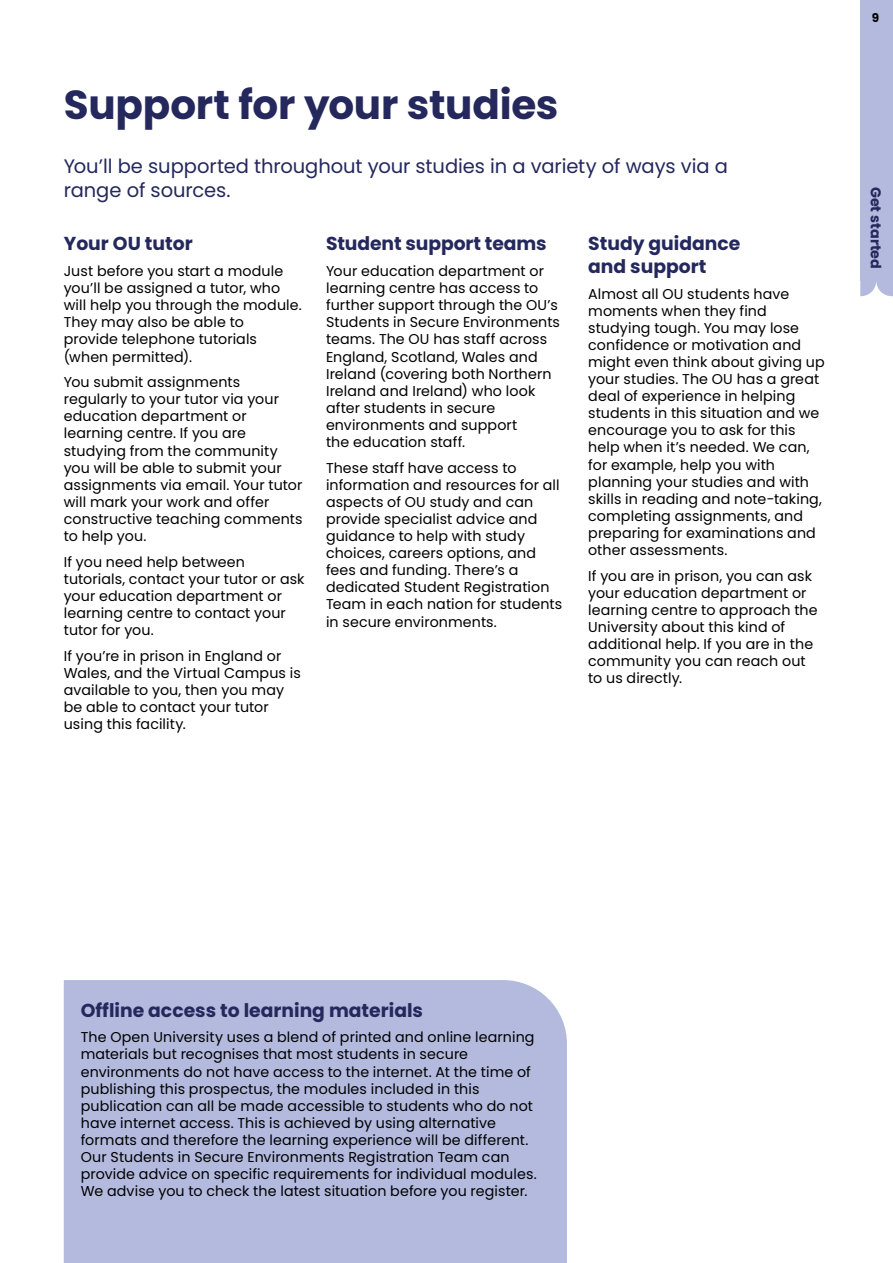
<style>
.page{position:relative;width:893px;height:1263px;background:#fff}
.page>*{position:absolute;margin:0;border:0;box-sizing:border-box;transform-origin:0 0}
.t1{font:700 40.5px "Poppins";letter-spacing:-.005em;color:#24285c}
.t2{font:19.5px/23.4px "Poppins";letter-spacing:-.005em;color:#24285c}
.t3{font:700 18.75px/22.5px "Poppins";color:#24285c}
.t4{font:14.25px/17.1px "Poppins";letter-spacing:.005em;color:#000}
.t5{font:700 14.25px "Poppins";color:#24285c}
.t6{font:700 12px "Poppins";color:#000}
</style>
<div class="page">
<svg style="left:860px;top:281px;width:33px;height:15px"></svg>
<div style="left:64px;top:980px;width:503px;height:283px;background:#b3bade"></div>
<div style="left:860px;top:0;width:33px;height:281px;background:#b3bade"></div>
<h1 class="t1" style="left:64px;top:81px;width:496px">Support for your studies</h1>
<h2 class="t2" style="left:64px;top:155px;width:666px">You’ll be supported throughout your studies in a variety of ways via a range of sources.</h2>
<h3 class="t3" style="left:64px;top:233px;width:130px">Your OU tutor</h3>
<p class="t4" style="left:64px;top:263px;width:239px">Just before you start a module you’ll be assigned a tutor, who will help you through the module.<br>They may also be able to<br>provide telephone tutorials (when permitted).</p>
<p class="t4" style="left:64px;top:374px;width:240px">You submit assignments regularly to your tutor via your education department or learning centre. If you are studying from the community you will be able to submit your assignments via email. Your tutor will mark your work and offer constructive teaching comments to help you.</p>
<p class="t4" style="left:64px;top:553px;width:242px">If you need help between tutorials, contact your tutor or ask your education department or learning centre to contact your tutor for you.</p>
<p class="t4" style="left:64px;top:647px;width:239px">If you’re in prison in England or<br>Wales, and the Virtual Campus is available to you, then you may be able to contact your tutor using this facility.</p>
<h3 class="t3" style="left:326px;top:233px;width:222px">Student support teams</h3>
<p class="t4" style="left:326px;top:263px;width:236px">Your education department or learning centre has access to further support through the OU’s<br>Students in Secure Environments teams. The OU has staff across<br>England, Scotland, Wales and<br>Ireland (covering both Northern<br>Ireland and Ireland) who look after students in secure environments and support<br>the education staff.</p>
<p class="t4" style="left:326px;top:459px;width:238px">These staff have access to information and resources for all aspects of OU study and can provide specialist advice and guidance to help with study choices, careers options, and fees and funding. There’s a dedicated Student Registration<br>Team in each nation for students in secure environments.</p>
<h3 class="t3" style="left:588px;top:233px;width:154px">Study guidance and support</h3>
<p class="t4" style="left:588px;top:285px;width:238px">Almost all OU students have moments when they find studying tough. You may lose confidence or motivation and might even think about giving up your studies. The OU has a great deal of experience in helping students in this situation and we encourage you to ask for this help when it’s needed. We can, for example, help you with planning your studies and with skills in reading and note-taking, completing assignments, and preparing for examinations and other assessments.</p>
<p class="t4" style="left:588px;top:567px;width:231px">If you are in prison, you can ask your education department or learning centre to approach the<br>University about this kind of additional help. If you are in the community you can reach out to us directly.</p>
<p class="t6" style="left:872px;top:11px;width:9px">9</p>
<p class="t5" style="left:884px;top:187px;width:84px;rotate:90deg">Get started</p>
<h3 class="t3" style="left:81px;top:999px;width:344px">Offline access to learning materials</h3>
<p class="t4" style="left:81px;top:1029px;width:457px">The Open University uses a blend of printed and online learning materials but recognises that most students in secure environments do not have access to the internet. At the time of publishing this prospectus, the modules included in this publication can all be made accessible to students who do not have internet access. This is achieved by using alternative formats and therefore the learning experience will be different.<br>Our Students in Secure Environments Registration Team can provide advice on specific requirements for individual modules.<br>We advise you to check the latest situation before you register.</p>
</div>
